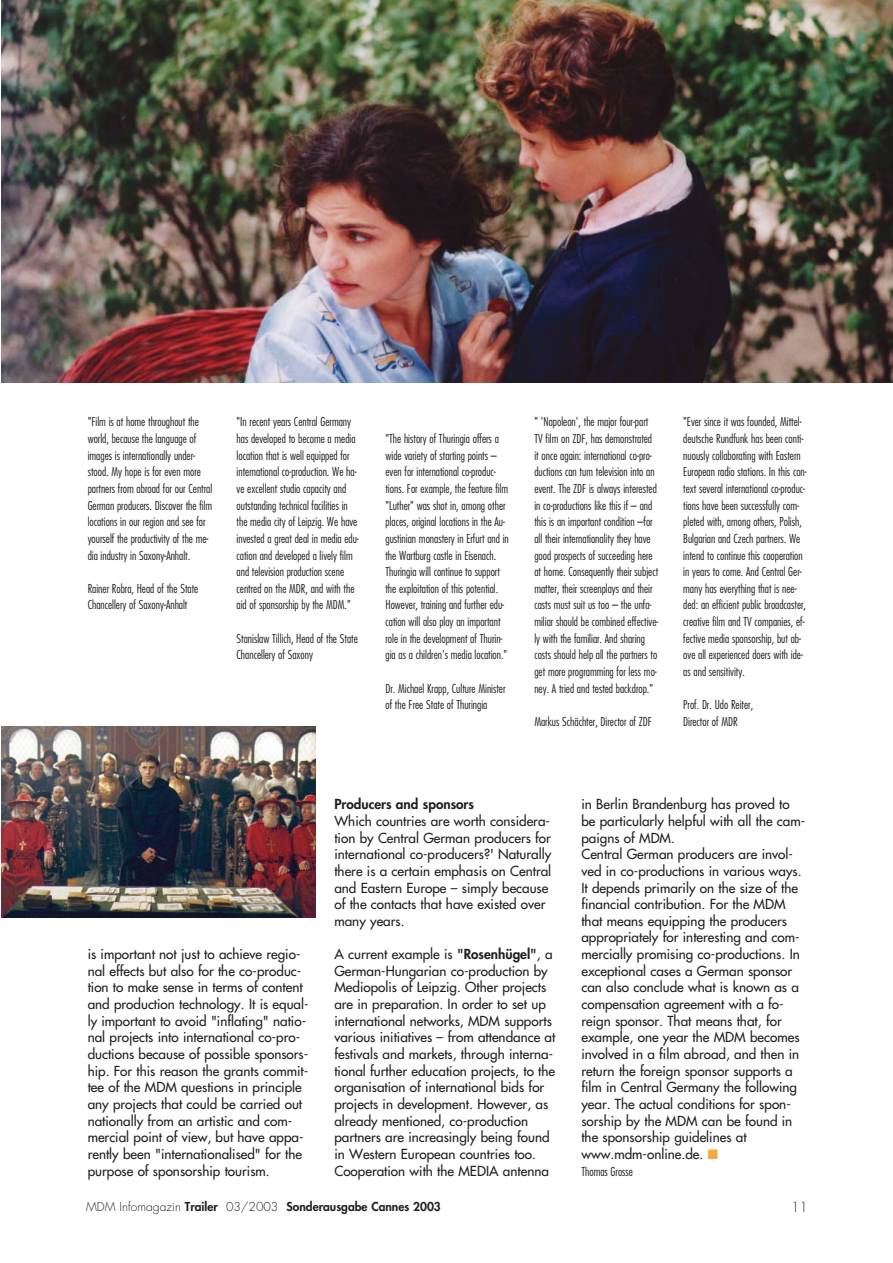
<style>
.page{position:relative;width:893px;height:1263px;background:#fff}
.page>*{position:absolute;margin:0;border:0;box-sizing:border-box;transform-origin:0 0}
.t1{font:13.5px/16.6px "Futura";color:#231f1f}
.t2{font:800 13.5px "Futura";color:#231f1f}
.t3{font:300 13.5px "Futura";color:#231f1f}
.t4{font:300 condensed 12px/16.6px "Futura";color:#231f1f}
.t5{font:800 12px "Futura";color:#231f1f}
.s1{font-weight:800}
.s2{color:#faa73e}
.s3{font-weight:300}
</style>
<div class="page">
<img style="left:1px;top:0;width:891px;height:383px">
<img style="left:1px;top:726px;width:315px;height:191px">
<p class="t4" style="left:88px;top:414px;width:126px">"Film is at home throughout the world, because the language of images is internationally under&shy;stood. My hope is for even more partners from abroad for our Central German producers. Discover the film locations in our region and see for yourself the productivity of the me&shy;dia industry in Saxony-Anhalt.</p>
<p class="t4" style="left:88px;top:581px;width:112px">Rainer Robra, Head of the State<br>Chancellery of Saxony-Anhalt</p>
<p class="t4" style="left:236px;top:414px;width:124px">"In recent years Central Germany has developed to become a media location that is well equipped for international co-production. We ha&shy;ve excellent studio capacity and outstanding technical facilities in the media city of Leipzig. We have invested a great deal in media edu&shy;cation and developed a lively film and television production scene centred on the MDR, and with the aid of sponsorship by the MDM."</p>
<p class="t4" style="left:236px;top:631px;width:123px">Stanislaw Tillich, Head of the State<br>Chancellery of Saxony</p>
<p class="t4" style="left:385px;top:431px;width:125px">"The history of Thuringia offers a wide variety of starting points – even for international co-produc&shy;tions. For example, the feature film "Luther" was shot in, among other places, original locations in the Au&shy;gustinian monastery in Erfurt and in the Wartburg castle in Eisenach.<br>Thuringia will continue to support the exploitation of this potential.<br>However, training and further edu&shy;cation will also play an important role in the development of Thurin&shy;gia as a children's media location."</p>
<p class="t4" style="left:385px;top:681px;width:122px">Dr. Michael Krapp, Culture Minister of the Free State of Thuringia</p>
<p class="t4" style="left:534px;top:414px;width:125px">" 'Napoleon', the major four-part TV film on ZDF, has demonstrated it once again: international co-pro&shy;ductions can turn television into an event. The ZDF is always interested in co-productions like this if – and this is an important condition –for all their internationality they have good prospects of succeeding here at home. Consequently their subject matter, their screenplays and their casts must suit us too – the unfa&shy;miliar should be combined effective&shy;ly with the familiar. And sharing costs should help all the partners to get more programming for less mo&shy;ney. A tried and tested backdrop."</p>
<p class="t4" style="left:534px;top:714px;width:119px">Markus Schächter, Director of ZDF</p>
<p class="t4" style="left:683px;top:414px;width:125px">"Ever since it was founded, Mittel&shy;deutsche Rundfunk has been conti&shy;nuously collaborating with Eastern European radio stations. In this con&shy;text several international co-produc&shy;tions have been successfully com&shy;pleted with, among others, Polish, Bulgarian and Czech partners. We intend to continue this cooperation in years to come. And Central Ger&shy;many has everything that is nee&shy;ded: an efficient public broadcaster, creative film and TV companies, ef&shy;fective media sponsorship, but ab&shy;ove all experienced doers with ide&shy;as and sensitivity.</p>
<p class="t4" style="left:683px;top:697px;width:71px">Prof. Dr. Udo Reiter,<br>Director of MDR</p>
<p class="t1" style="left:88px;top:947px;width:222px">is important not just to achieve regio&shy;nal effects but also for the co-produc&shy;tion to make sense in terms of content and production technology. It is equal&shy;ly important to avoid "inflating" natio&shy;nal projects into international co-pro&shy;ductions because of possible sponsors&shy;hip. For this reason the grants commit&shy;tee of the MDM questions in principle any projects that could be carried out nationally from an artistic and com&shy;mercial point of view, but have appa&shy;rently been "internationalised" for the purpose of sponsorship tourism.</p>
<p class="t2" style="left:334px;top:798px;width:141px">Producers and sponsors</p>
<p class="t1" style="left:334px;top:814px;width:218px">Which countries are worth considera&shy;tion by Central German producers for international co-producers?' Naturally there is a certain emphasis on Central and Eastern Europe – simply because of the contacts that have existed over many years.</p>
<p class="t1" style="left:334px;top:947px;width:222px">A current example is <span class="s1">"Rosenhügel"</span>, a German-Hungarian co-production by Mediopolis of Leipzig. Other projects are in preparation. In order to set up international networks, MDM supports various initiatives – from attendance at festivals and markets, through interna&shy;tional further education projects, to the organisation of international bids for projects in development. However, as already mentioned, co-production partners are increasingly being found in Western European countries too.<br>Cooperation with the MEDIA antenna</p>
<p class="t1" style="left:581px;top:797px;width:225px">in Berlin Brandenburg has proved to be particularly helpful with all the cam&shy;paigns of MDM.<br>Central German producers are invol&shy;ved in co-productions in various ways.<br>It depends primarily on the size of the financial contribution. For the MDM that means equipping the producers appropriately for interesting and com&shy;mercially promising co-productions. In exceptional cases a German sponsor can also conclude what is known as a compensation agreement with a fo&shy;reign sponsor. That means that, for example, one year the MDM becomes involved in a film abroad, and then in return the foreign sponsor supports a film in Central Germany the following year. The actual conditions for spon&shy;sorship by the MDM can be found in the sponsorship guidelines at www.mdm-online.de. <span class="s2">■</span></p>
<p class="t4" style="left:581px;top:1164px;width:53px">Thomas Grosse</p>
<p class="t5" style="left:86px;top:1201px;width:356px"><span class="s3">MDM Infomagazin</span> Trailer <span class="s3">03/2003</span> Sonderausgabe Cannes 2003</p>
<p class="t3" style="left:791px;top:1201px;width:18px">11</p>
</div>
